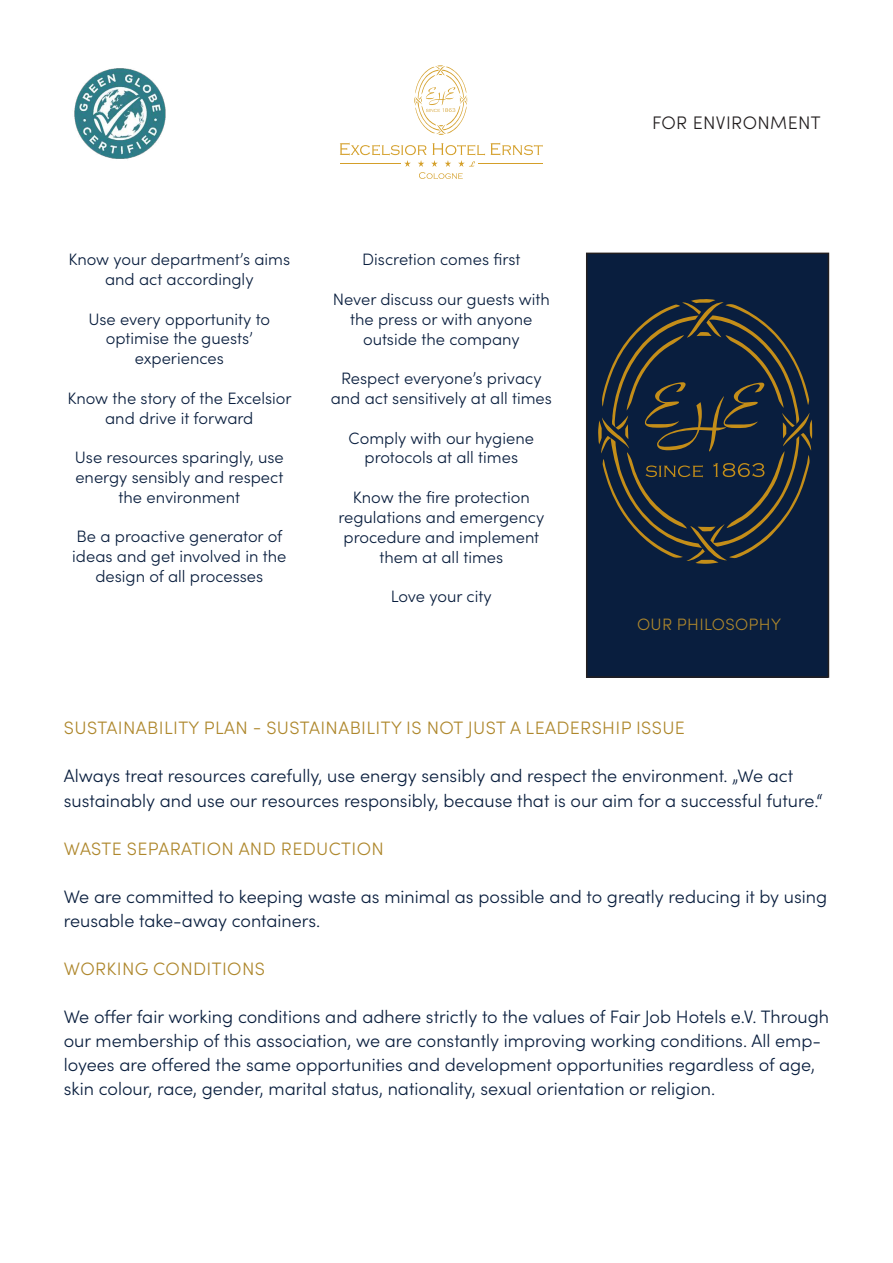
<style>
.page{position:relative;width:893px;height:1263px;background:#fff}
.page>*{position:absolute;margin:0;border:0;box-sizing:border-box;transform-origin:0 0}
.t1{font:300 18.15px "Sofia Pro";letter-spacing:.02em;color:#231f20}
.t2{font:300 18px/24px "Sofia Pro";color:#091e3e}
.t3{font:300 18px "Sofia Pro";letter-spacing:.02em;color:#ae872c}
.t4{font:300 16.5px/19.8px "Sofia Pro";color:#091e3e;text-align:center}
.t5{font:300 16.5px "Sofia Pro";letter-spacing:.02em;color:#ae872c}
</style>
<div class="page">
<div style="left:586px;top:253px;width:242px;height:425px;background:#091e3e"></div>
<svg style="left:598px;top:299px;width:214px;height:265px"></svg>
<div style="left:586px;top:253px;width:243px;height:425px;border:2px solid #231f20"></div>
<img style="left:74px;top:68px;width:92px;height:91px">
<svg style="left:414px;top:65px;width:53px;height:70px"></svg>
<svg style="left:340px;top:143px;width:203px;height:36px"></svg>
<p class="t4" style="left:68px;top:250px;width:223px">Know your department’s aims and act accordingly</p>
<p class="t4" style="left:88px;top:309px;width:183px">Use every opportunity to optimise the guests’ experiences</p>
<p class="t4" style="left:67px;top:389px;width:226px">Know the story of the Excelsior and drive it forward</p>
<p class="t4" style="left:75px;top:448px;width:210px">Use resources sparingly, use energy sensibly and respect the environment</p>
<p class="t4" style="left:72px;top:527px;width:216px">Be a proactive generator of ideas and get involved in the design of all processes</p>
<p class="t4" style="left:362px;top:250px;width:160px">Discretion comes first</p>
<p class="t4" style="left:333px;top:290px;width:219px">Never discuss our guests with the press or with anyone outside the company</p>
<p class="t4" style="left:331px;top:369px;width:223px">Respect everyone’s privacy and act sensitively at all times</p>
<p class="t4" style="left:349px;top:428px;width:187px">Comply with our hygiene protocols at all times</p>
<p class="t4" style="left:338px;top:488px;width:207px">Know the fire protection regulations and emergency procedure and implement them at all times</p>
<p class="t4" style="left:391px;top:587px;width:102px">Love your city</p>
<p class="t1" style="left:652px;top:113px;width:170px">FOR ENVIRONMENT</p>
<p class="t5" style="left:637px;top:615px;width:145px">OUR PHILOSOPHY</p>
<p class="t3" style="left:64px;top:719px;width:622px">SUSTAINABILITY PLAN - SUSTAINABILITY IS NOT JUST A LEADERSHIP ISSUE</p>
<p class="t2" style="left:64px;top:765px;width:761px">Always treat resources carefully, use energy sensibly and respect the environment. „We act sustainably and use our resources responsibly, because that is our aim for a successful future.“</p>
<p class="t3" style="left:64px;top:839px;width:321px">WASTE SEPARATION AND REDUCTION</p>
<p class="t2" style="left:64px;top:885px;width:765px">We are committed to keeping waste as minimal as possible and to greatly reducing it by using reusable take-away containers.</p>
<p class="t3" style="left:64px;top:959px;width:203px">WORKING CONDITIONS</p>
<p class="t2" style="left:64px;top:1005px;width:767px">We offer fair working conditions and adhere strictly to the values of Fair Job Hotels e.V. Through our membership of this association, we are constantly improving working conditions. All emp&shy;loyees are offered the same opportunities and development opportunities regardless of age, skin colour, race, gender, marital status, nationality, sexual orientation or religion.</p>
</div>
